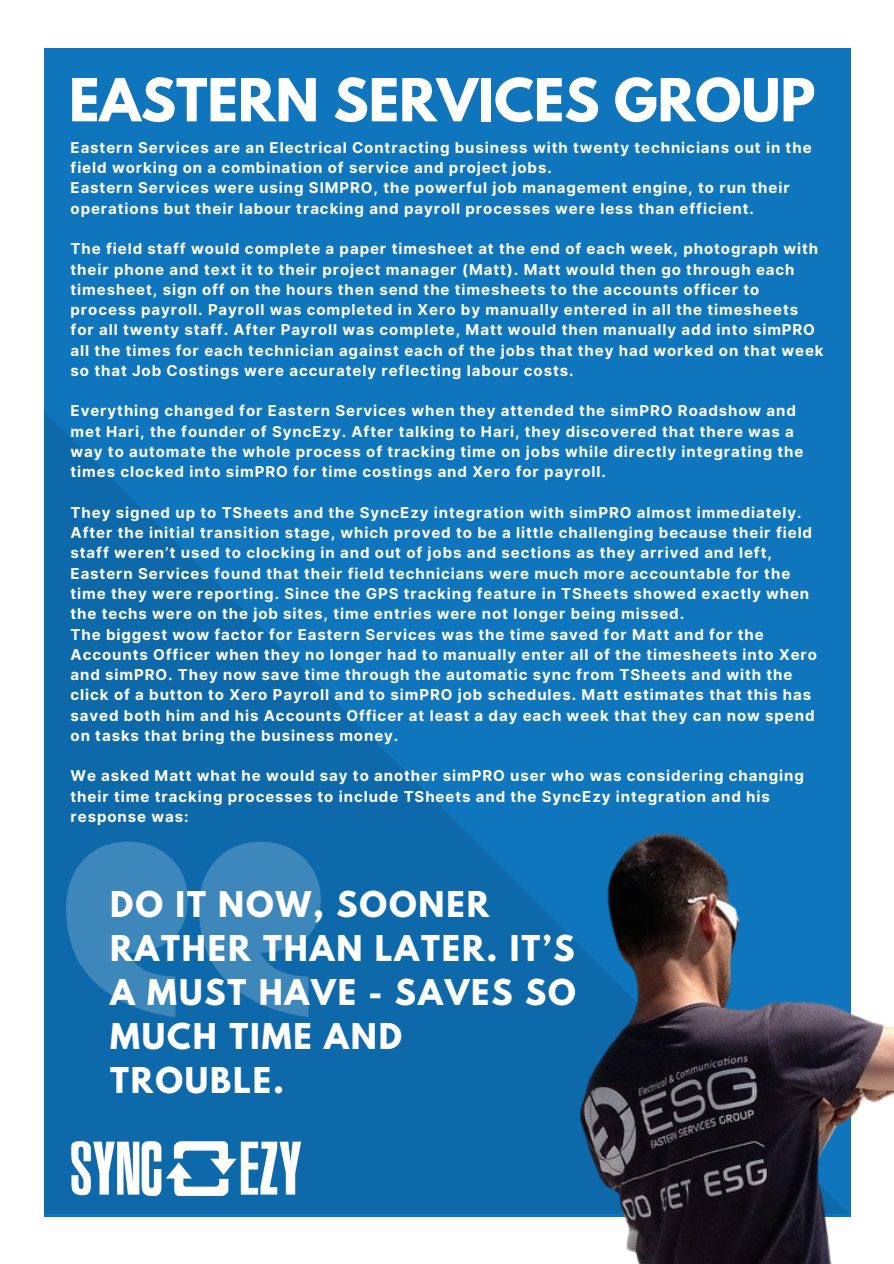
<style>
.page{position:relative;width:894px;height:1264px;background:#fff}
.page>*{position:absolute;margin:0;border:0;box-sizing:border-box;transform-origin:0 0}
.t1{font:700 52.5px "League Spartan";color:#fff}
.t2{font:700 31.5px/44px "League Spartan";letter-spacing:.06em;color:#fff}
.t3{font:700 15px/20.2px "Inter";letter-spacing:.06em;color:#fff}
</style>
<div class="page">
<div style="left:45px;top:48px;width:805px;height:1168px;background:#0f75bc"></div>
<svg style="left:44px;top:410px;width:296px;height:803px;fill:#0d69aa"></svg>
<svg style="left:66px;top:841px;width:155px;height:176px;background:#2a7bb4"></svg>
<img style="left:221px;top:707px;width:672px;height:556px">
<img style="left:59px;top:1128px;width:251px;height:76px">
<h1 class="t1" style="left:69px;top:74px;width:747px">EASTERN SERVICES GROUP</h1>
<p class="t3" style="left:71px;top:137px;width:742px">Eastern Services are an Electrical Contracting business with twenty technicians out in the field working on a combination of service and project jobs.<br>Eastern Services were using SIMPRO, the powerful job management engine, to run their operations but their labour tracking and payroll processes were less than efficient.</p>
<p class="t3" style="left:71px;top:239px;width:754px">The field staff would complete a paper timesheet at the end of each week, photograph with their phone and text it to their project manager (Matt). Matt would then go through each timesheet, sign off on the hours then send the timesheets to the accounts officer to process payroll. Payroll was completed in Xero by manually entered in all the timesheets for all twenty staff. After Payroll was complete, Matt would then manually add into simPRO all the times for each technician against each of the jobs that they had worked on that week so that Job Costings were accurately reflecting labour costs.</p>
<p class="t3" style="left:71px;top:401px;width:734px">Everything changed for Eastern Services when they attended the simPRO Roadshow and met Hari, the founder of SyncEzy. After talking to Hari, they discovered that there was a way to automate the whole process of tracking time on jobs while directly integrating the times clocked into simPRO for time costings and Xero for payroll.</p>
<p class="t3" style="left:71px;top:502px;width:747px">They signed up to TSheets and the SyncEzy integration with simPRO almost immediately.<br>After the initial transition stage, which proved to be a little challenging because their field staff weren’t used to clocking in and out of jobs and sections as they arrived and left, Eastern Services found that their field technicians were much more accountable for the time they were reporting. Since the GPS tracking feature in TSheets showed exactly when the techs were on the job sites, time entries were not longer being missed.<br>The biggest wow factor for Eastern Services was the time saved for Matt and for the Accounts Officer when they no longer had to manually enter all of the timesheets into Xero and simPRO. They now save time through the automatic sync from TSheets and with the click of a button to Xero Payroll and to simPRO job schedules. Matt estimates that this has saved both him and his Accounts Officer at least a day each week that they can now spend on tasks that bring the business money.</p>
<p class="t3" style="left:71px;top:766px;width:734px">We asked Matt what he would say to another simPRO user who was considering changing their time tracking processes to include TSheets and the SyncEzy integration and his response was:</p>
<h2 class="t2" style="left:110px;top:886px;width:467px">DO IT NOW, SOONER<br>RATHER THAN LATER. IT’S<br>A MUST HAVE - SAVES SO<br>MUCH TIME AND<br>TROUBLE.</h2>
</div>
